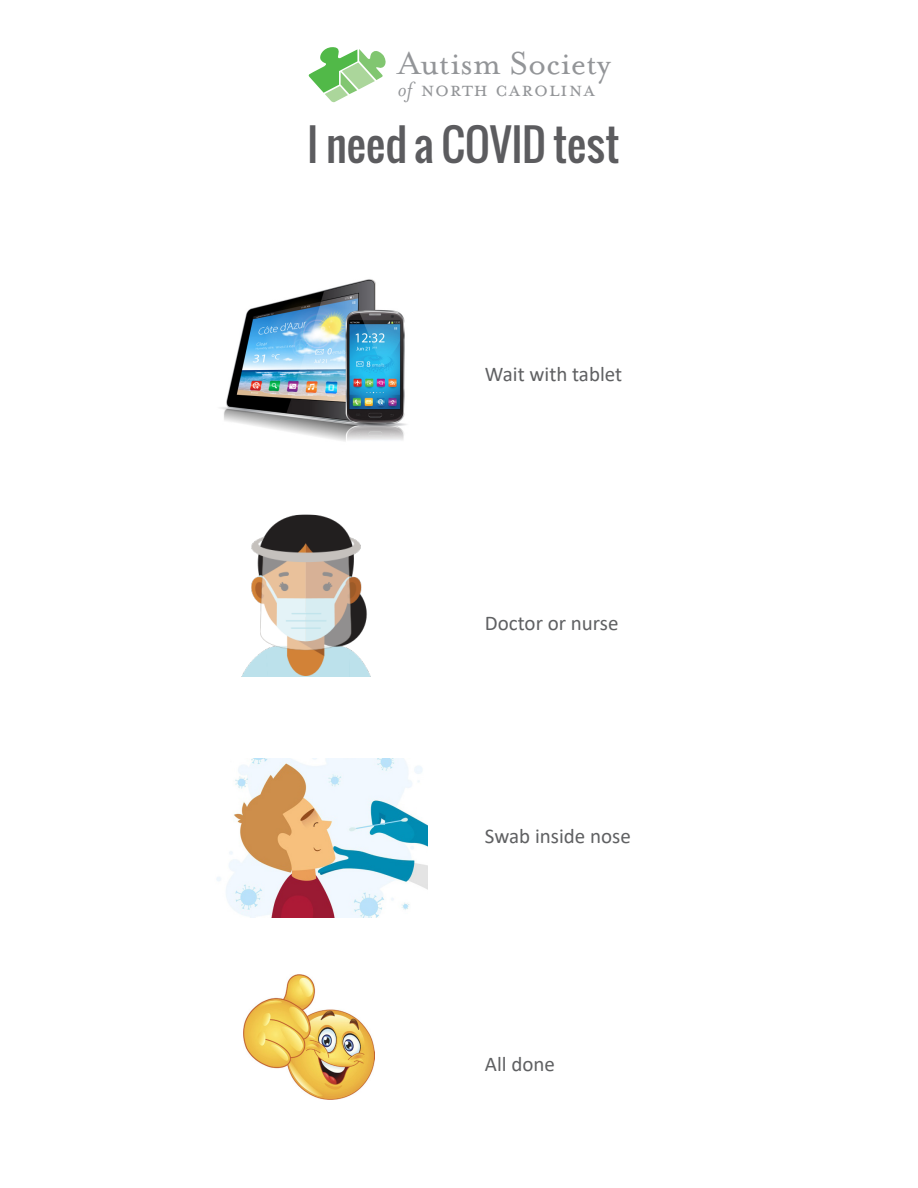
<style>
.page{position:relative;width:918px;height:1188px;background:#fff}
.page>*{position:absolute;margin:0;border:0;box-sizing:border-box;transform-origin:0 0}
.t1{font:43.05px "Oswald";color:#5c5c5f}
.t2{font:36.45px "Mrs Eaves Roman";color:#939598}
.t3{font:23.55px "Mrs Eaves Small Caps";letter-spacing:.04em;color:#939598}
.t4{font:21px "Calibri";color:#5f6062}
.s1{font-family:"Mrs Eaves";font-style:italic}
</style>
<div class="page">
<svg style="left:309px;top:47px;width:77px;height:55px"></svg>
<img style="left:243px;top:974px;width:131px;height:126px">
<img style="left:220px;top:279px;width:187px;height:162px">
<img style="left:242px;top:514px;width:129px;height:162px">
<img style="left:217px;top:758px;width:211px;height:160px">
<p class="t2" style="left:398px;top:43px;width:214px">Autism Society</p>
<p class="t3" style="left:398px;top:77px;width:199px"><span class="s1">of</span> north carolina</p>
<p class="t1" style="left:307px;top:112px;width:314px">I need a COVID test</p>
<p class="t4" style="left:485px;top:359px;width:139px">Wait with tablet</p>
<p class="t4" style="left:485px;top:609px;width:135px">Doctor or nurse</p>
<p class="t4" style="left:485px;top:821px;width:147px">Swab inside nose</p>
<p class="t4" style="left:485px;top:1049px;width:72px">All done</p>
</div>
